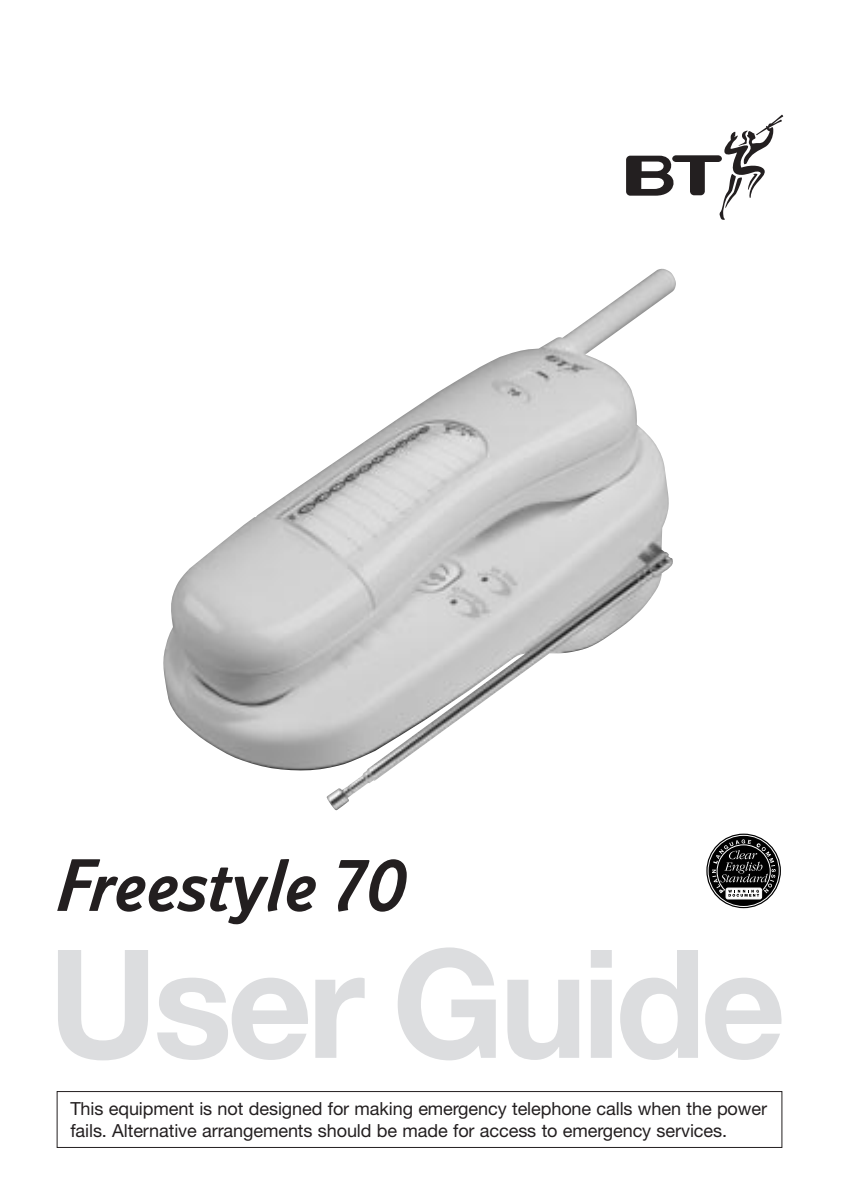
<style>
.page{position:relative;width:844px;height:1190px;background:#fff}
.page>*{position:absolute;margin:0;border:0;box-sizing:border-box;transform-origin:0 0}
.t1{font:700 151px "Helvetica Neue";letter-spacing:-.035em;color:#dcdddf}
.t2{font:72px "BT Headline";color:#231f20}
.t3{font:18px/21px "Helvetica Neue";letter-spacing:-.005em;color:#231f20}
</style>
<div class="page">
<svg style="left:626px;top:115px;width:157px;height:105px"></svg>
<img style="left:163px;top:269px;width:513px;height:541px">
<div style="left:57px;top:1091px;width:725px;height:57px;border:1px solid #231f20"></div>
<svg style="left:706px;top:834px;width:75px;height:74px"></svg>
<div style="left:708px;top:835px;width:72px;height:72px;border:1px solid #fff;border-radius:50%"></div>
<svg style="left:725px;top:897px;width:37px;height:3px"></svg>
<div style="left:726px;top:888px;width:36px;height:11px;background:#fff;border:1px solid #fff;border-radius:2px"></div>
<svg style="left:712px;top:839px;width:64px;height:58px;background:#474747"></svg>
<h2 class="t2" style="left:57px;top:859px;width:352px">Freestyle 70</h2>
<h1 class="t1" style="left:48px;top:950px;width:739px">User Guide</h1>
<p class="t3" style="left:70px;top:1100px;width:698px">This equipment is not designed for making emergency telephone calls when the power fails. Alternative arrangements should be made for access to emergency services.</p>
</div>
